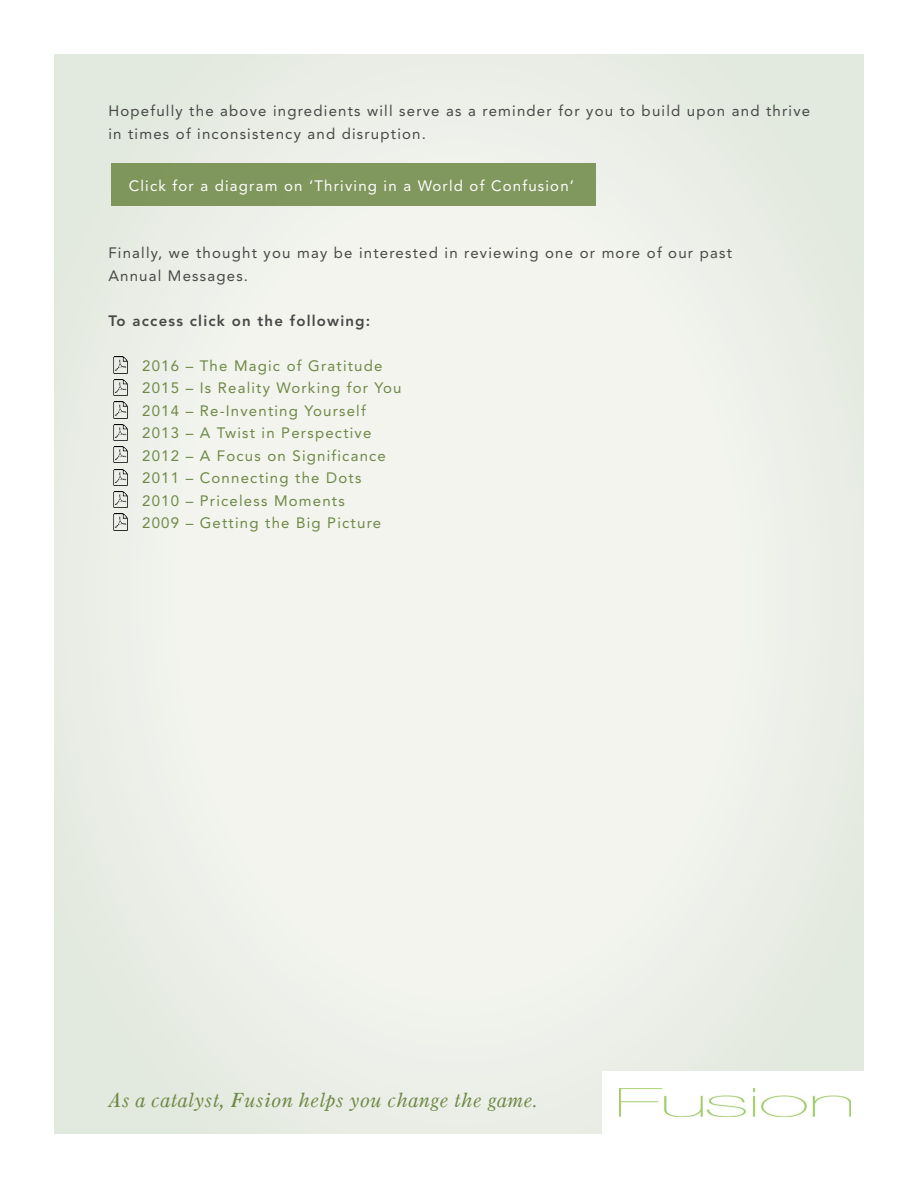
<style>
.page{position:relative;width:918px;height:1188px;background:#fff}
.page>*{position:absolute;margin:0;border:0;box-sizing:border-box;transform-origin:0 0}
.t1{font:italic 21px "Old Style 7";color:#6e8946}
.t2{font:15px/22.5px "Avenir LT Std";letter-spacing:.08em;color:#6e8946}
.t3{font:15px/22.5px "Avenir LT Std";letter-spacing:.08em;color:#484848}
.t4{font:15px "Avenir LT Std";letter-spacing:.08em;color:#fff}
.t5{font:800 15px "Avenir LT Std";letter-spacing:.08em;color:#484848}
</style>
<div class="page">
<div style="left:54px;top:54px;width:810px;height:1080px;background:#e4eae0"></div>
<div style="left:63px;top:54px;width:792px;height:1080px;background:#e5eae1"></div>
<div style="left:74px;top:54px;width:770px;height:1080px;background:#e7ece3"></div>
<div style="left:85px;top:63px;width:748px;height:1062px;background:#ebeee7;border-radius:50%"></div>
<div style="left:129px;top:125px;width:660px;height:938px;background:#eef1eb;border-radius:50%"></div>
<div style="left:173px;top:188px;width:572px;height:812px;background:#f3f4ee;border-radius:50%"></div>
<div style="left:603px;top:1071px;width:261px;height:63px;background:#fff"></div>
<img style="left:620px;top:1088px;width:230px;height:29px">
<div style="left:111px;top:163px;width:485px;height:42px;background:#80975d"></div>
<img style="left:112px;top:357px;width:16px;height:16px">
<img style="left:112px;top:379px;width:16px;height:16px">
<img style="left:113px;top:402px;width:15px;height:16px">
<img style="left:113px;top:424px;width:15px;height:16px">
<img style="left:113px;top:447px;width:15px;height:16px">
<img style="left:113px;top:469px;width:15px;height:16px">
<img style="left:113px;top:492px;width:15px;height:16px">
<img style="left:113px;top:514px;width:15px;height:16px">
<p class="t3" style="left:108px;top:100px;width:703px">Hopefully the above ingredients will serve as a reminder for you to build upon and thrive in times of inconsistency and disruption.</p>
<p class="t4" style="left:129px;top:177px;width:447px">Click for a diagram on ‘Thriving in a World of Confusion’</p>
<p class="t3" style="left:108px;top:242px;width:625px">Finally, we thought you may be interested in reviewing one or more of our past<br>Annual Messages.</p>
<p class="t5" style="left:108px;top:311px;width:263px">To access click on the following:</p>
<p class="t2" style="left:142px;top:354px;width:261px">2016 – The Magic of Gratitude<br>2015 – Is Reality Working for You<br>2014 – Re-Inventing Yourself<br>2013 – A Twist in Perspective<br>2012 – A Focus on Significance<br>2011 – Connecting the Dots<br>2010 – Priceless Moments<br>2009 – Getting the Big Picture</p>
<h1 class="t1" style="left:108px;top:1088px;width:432px">As a catalyst, Fusion helps you change the game.</h1>
</div>
